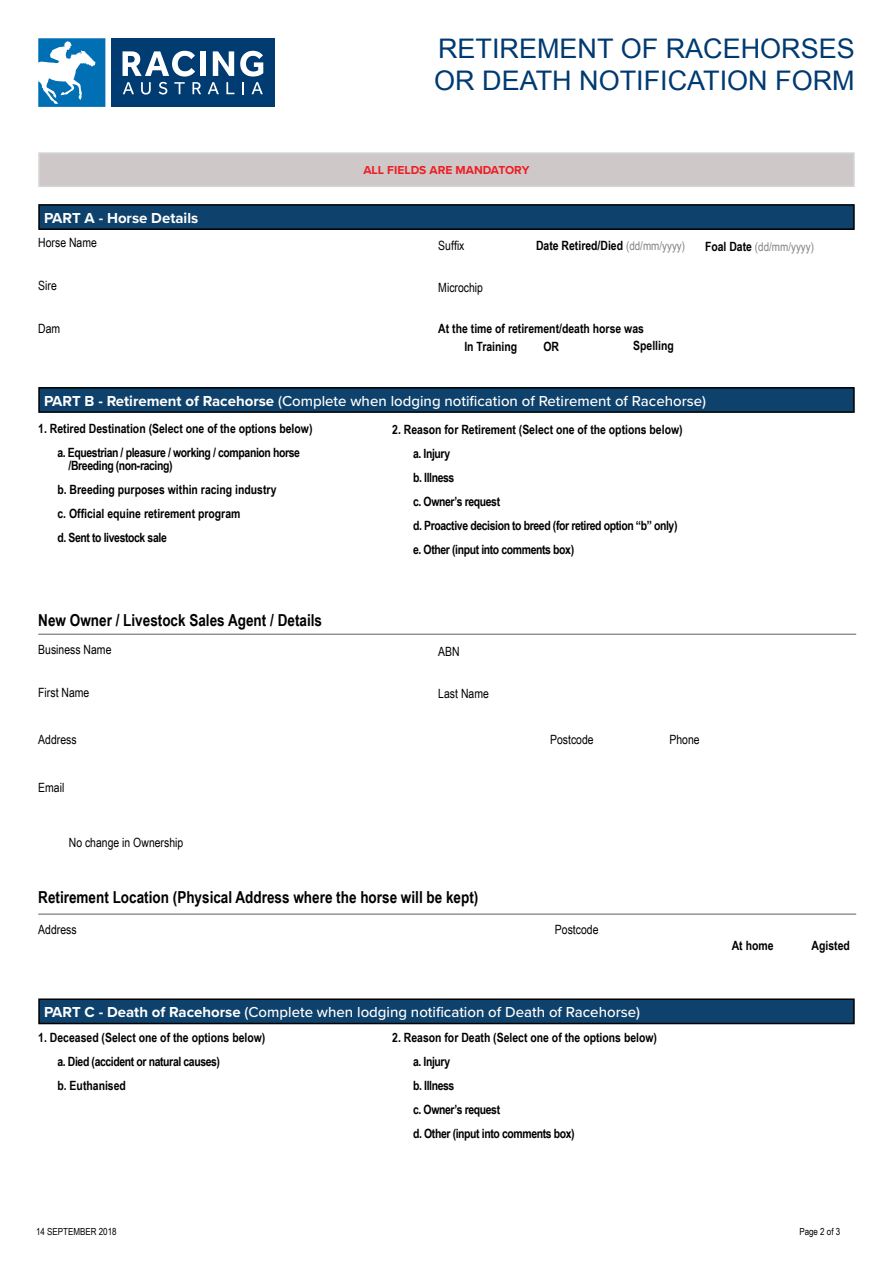
<style>
.page{position:relative;width:893px;height:1263px;background:#fff}
.page>*{position:absolute;margin:0;border:0;box-sizing:border-box;transform-origin:0 0}
.t1{font:27px/32.4px "Arial";color:#003a70}
.t2{font:700 16.5px "Arial Narrow";color:#000}
.t3{font:500 15px "Proxima Nova";color:#fff}
.t4{font:700 15px "Proxima Nova";color:#fff}
.t5{font:700 12.75px/24px "Arial Narrow";color:#000}
.t6{font:700 12.75px/24px "Arial Narrow";letter-spacing:-.03em;color:#000}
.t7{font:12.75px "Arial Narrow";color:#000}
.t8{font:700 12px "Proxima Nova";color:#ed1d24}
.t9{font:12px "Arial Narrow";color:#808285}
.t10{font:9.75px "Arial Narrow";color:#000}
.s1{font-weight:400;font-size:12px;color:#808285}
.s2{font-weight:700;font-size:12.75px;color:#000}
.s3{font-weight:700}
</style>
<div class="page">
<div style="left:111px;top:38px;width:164px;height:69px;background:#003b71"></div>
<div style="left:200px;top:51px;width:6px;height:25px;background:#fff"></div>
<svg style="left:213px;top:51px;width:21px;height:25px"></svg>
<svg style="left:38px;top:38px;width:67px;height:69px"></svg>
<svg style="left:123px;top:51px;width:78px;height:44px"></svg>
<svg style="left:208px;top:82px;width:11px;height:12px"></svg>
<svg style="left:226px;top:82px;width:8px;height:12px"></svg>
<svg style="left:240px;top:51px;width:23px;height:43px"></svg>
<hr style="left:38px;top:634px;width:818px;height:1px;background:#6d7078">
<div style="left:39px;top:205px;width:815px;height:24px;background:#0e416b"></div>
<div style="left:38px;top:204px;width:817px;height:26px;border:2px solid #000"></div>
<div style="left:39px;top:388px;width:815px;height:24px;background:#0e416b"></div>
<div style="left:38px;top:387px;width:817px;height:26px;border:2px solid #000"></div>
<div style="left:39px;top:153px;width:815px;height:33px;background:#cec9c8"></div>
<div style="left:38px;top:152px;width:817px;height:35px;border:2px solid #d3d5d6"></div>
<hr style="left:38px;top:913px;width:818px;height:2px;background:#6d7078">
<div style="left:39px;top:999px;width:815px;height:24px;background:#0e416b"></div>
<div style="left:38px;top:998px;width:817px;height:26px;border:2px solid #000"></div>
<h1 class="t1" style="left:434px;top:33px;width:422px">RETIREMENT OF RACEHORSES<br>OR DEATH NOTIFICATION FORM</h1>
<p class="t4" style="left:44px;top:207px;width:156px">PART A - Horse Details</p>
<p class="t8" style="left:363px;top:161px;width:168px">ALL FIELDS ARE MANDATORY</p>
<p class="t7" style="left:38px;top:233px;width:60px">Horse Name</p>
<p class="t7" style="left:438px;top:236px;width:28px">Suffix</p>
<p class="t5" style="left:536px;top:233px;width:151px">Date Retired/Died <span class="s1">(dd/mm/yyyy)</span></p>
<p class="t9" style="left:705px;top:238px;width:111px"><span class="s2">Foal Date</span> (dd/mm/yyyy)</p>
<p class="t7" style="left:38px;top:276px;width:20px">Sire</p>
<p class="t7" style="left:438px;top:278px;width:46px">Microchip</p>
<p class="t7" style="left:38px;top:319px;width:24px">Dam</p>
<p class="t5" style="left:464px;top:319px;width:181px;line-height:17.5px;text-indent:-26px">At the time of retirement/death horse was<br>In Training</p>
<p class="t5" style="left:543px;top:333px;width:17px">OR</p>
<p class="t5" style="left:633px;top:333px;width:42px">Spelling</p>
<p class="t3" style="left:44px;top:390px;width:664px"><span class="s3">PART B - Retirement of Racehorse</span> (Complete when lodging notification of Retirement of Racehorse)</p>
<p class="t5" style="left:38px;top:415px;width:276px;text-align:center">1. Retired Destination (Select one of the options below) a. Equestrian / pleasure / working / companion horse</p>
<p class="t5" style="left:57px;top:453px;width:221px;text-indent:11px">/Breeding (non-racing)<br>b. Breeding purposes within racing industry c. Official equine retirement program<br>d. Sent to livestock sale</p>
<p class="t6" style="left:413px;top:417px;width:271px;text-indent:-21px">2. Reason for Retirement (Select one of the options below) a. Injury<br>b. Illness<br>c. Owner’s request<br>d. Proactive decision to breed (for retired option “b” only) e. Other (input into comments box)</p>
<p class="t2" style="left:38px;top:607px;width:285px">New Owner / Livestock Sales Agent / Details</p>
<p class="t7" style="left:38px;top:640px;width:75px">Business Name</p>
<p class="t7" style="left:438px;top:642px;width:23px">ABN</p>
<p class="t7" style="left:38px;top:683px;width:53px">First Name</p>
<p class="t7" style="left:438px;top:684px;width:52px">Last Name</p>
<p class="t7" style="left:38px;top:730px;width:40px">Address</p>
<p class="t7" style="left:550px;top:730px;width:45px">Postcode</p>
<p class="t7" style="left:669px;top:730px;width:32px">Phone</p>
<p class="t7" style="left:38px;top:778px;width:28px">Email</p>
<p class="t7" style="left:69px;top:833px;width:116px">No change in Ownership</p>
<p class="t2" style="left:38px;top:884px;width:442px">Retirement Location (Physical Address where the horse will be kept)</p>
<p class="t7" style="left:38px;top:920px;width:40px">Address</p>
<p class="t7" style="left:555px;top:920px;width:45px">Postcode</p>
<p class="t3" style="left:44px;top:1001px;width:598px"><span class="s3">PART C - Death of Racehorse</span> (Complete when lodging notification of Death of Racehorse)</p>
<p class="t5" style="left:57px;top:1025px;width:210px;text-indent:-19px">1. Deceased (Select one of the options below) a. Died (accident or natural causes)<br>b. Euthanised</p>
<p class="t6" style="left:413px;top:1025px;width:245px;text-indent:-21px">2. Reason for Death (Select one of the options below) a. Injury<br>b. Illness<br>c. Owner’s request<br>d. Other (input into comments box)</p>
<p class="t5" style="left:732px;top:932px;width:43px">At home</p>
<p class="t5" style="left:811px;top:932px;width:40px">Agisted</p>
<p class="t10" style="left:36px;top:1225px;width:82px">14 SEPTEMBER 2018</p>
<p class="t10" style="left:799px;top:1225px;width:42px">Page 2 of 3</p>
</div>
